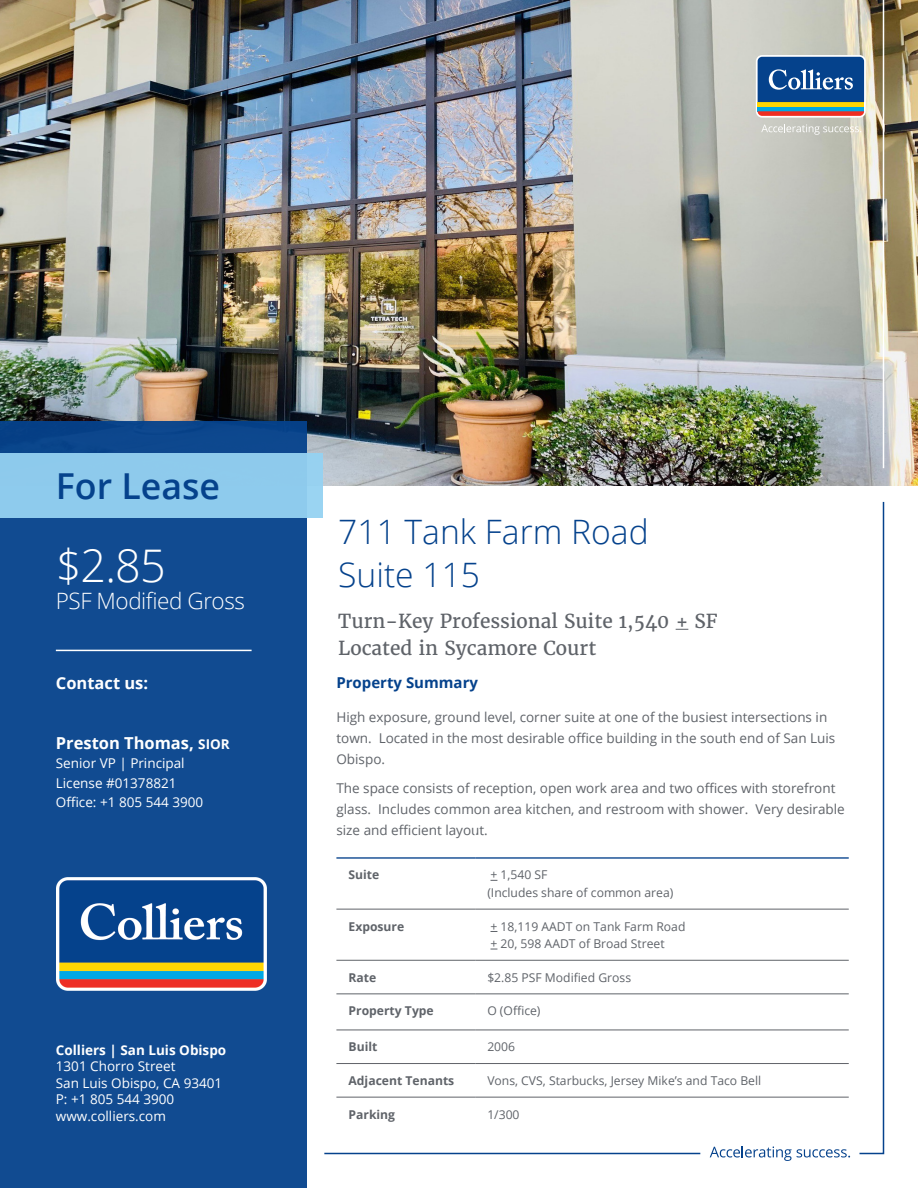
<style>
.page{position:relative;width:918px;height:1188px;background:#fff}
.page>*{position:absolute;margin:0;border:0;box-sizing:border-box;transform-origin:0 0}
.t1{font:300 45px "Open Sans";color:#fff}
.t2{font:600 35.7px "Open Sans";color:#05428c}
.Header_1{font:300 33.6px "Open Sans";color:#05428c}
.t3{font:300 22.5px "Open Sans";letter-spacing:-.02em;color:#fff}
.Callout{font:19.2px "Merriweather";color:#5f6369}
.t4{font:700 16.5px "Open Sans";color:#fff}
.Subtitle{font:700 15px "Open Sans";color:#05428c}
.Copy{font:13.5px/21px "Open Sans";color:#5f6369}
.t5{font:13.5px/19.5px "Open Sans";color:#fff}
.t6{font:700 13.5px "Open Sans";color:#fff}
.t7{font:12.15px "Open Sans";color:#5f6369}
.t8{font:700 12.15px "Open Sans";color:#5f6369}
.s1{font-size:13.5px}
</style>
<div class="page">
<img style="left:0;top:0;width:918px;height:485px">
<svg style="left:859px;top:501px;width:26px;height:654px"></svg>
<hr style="left:324px;top:1153px;width:376px;height:1px;background:#05428c">
<hr style="left:883px;top:0;width:1px;height:468px;background:#fff">
<div style="left:0;top:421px;width:307px;height:767px;background:#114b91"></div>
<svg style="left:710px;top:1146px;width:140px;height:15px"></svg>
<img style="left:57px;top:878px;width:209px;height:113px">
<svg style="left:756px;top:55px;width:110px;height:63px"></svg>
<hr style="left:758px;top:107px;width:106px;height:4px;background:#00a8e4">
<div style="left:758px;top:102px;width:106px;height:5px;background:#fed503"></div>
<svg style="left:758px;top:111px;width:106px;height:5px"></svg>
<svg style="left:758px;top:57px;width:106px;height:45px;background:#205698"></svg>
<svg style="left:761px;top:124px;width:100px;height:11px"></svg>
<div style="left:0;top:453px;width:323px;height:64px;background:#8ecbed"></div>
<hr style="left:56px;top:650px;width:196px;height:1px;background:#fff">
<svg style="left:676px;top:629px;width:12px;height:1px"></svg>
<hr style="left:336px;top:909px;width:139px;height:1px;background:#5f6369">
<hr style="left:475px;top:909px;width:374px;height:1px;background:#5f6369">
<hr style="left:336px;top:960px;width:139px;height:1px;background:#5f6369">
<hr style="left:475px;top:960px;width:374px;height:1px;background:#5f6369">
<hr style="left:336px;top:994px;width:139px;height:1px;background:#5f6369">
<hr style="left:475px;top:994px;width:374px;height:1px;background:#5f6369">
<hr style="left:336px;top:1030px;width:139px;height:1px;background:#5f6369">
<hr style="left:475px;top:1030px;width:374px;height:1px;background:#5f6369">
<hr style="left:336px;top:1063px;width:139px;height:1px;background:#5f6369">
<hr style="left:475px;top:1063px;width:374px;height:1px;background:#5f6369">
<hr style="left:336px;top:1097px;width:139px;height:1px;background:#5f6369">
<hr style="left:475px;top:1097px;width:374px;height:1px;background:#5f6369">
<hr style="left:336px;top:857px;width:139px;height:2px;background:#05428c">
<hr style="left:475px;top:857px;width:374px;height:2px;background:#05428c">
<p class="t2" style="left:56px;top:461px;width:166px">For Lease</p>
<p class="t1" style="left:56px;top:535px;width:111px">$2.85</p>
<p class="t3" style="left:56px;top:586px;width:191px">PSF Modified Gross</p>
<p class="t4" style="left:56px;top:672px;width:94px">Contact us:</p>
<p class="t4" style="left:56px;top:731px;width:175px">Preston Thomas, <span class="s1">SIOR</span></p>
<p class="t5" style="left:56px;top:753px;width:130px">Senior VP | Principal</p>
<p class="t5" style="left:56px;top:773px;width:149px">License #01378821<br>Office: +1 805 544 3900</p>
<p class="t6" style="left:56px;top:1040px;width:172px">Colliers | San Luis Obispo</p>
<p class="t5" style="left:56px;top:1056px;width:121px">1301 Chorro Street</p>
<p class="t5" style="left:56px;top:1073px;width:168px">San Luis Obispo, CA 93401</p>
<p class="t5" style="left:56px;top:1089px;width:120px">P: +1 805 544 3900</p>
<p class="t5" style="left:56px;top:1106px;width:112px">www.colliers.com</p>
<p class="Header_1" style="left:338px;top:508px;width:312px">711 Tank Farm Road</p>
<p class="Header_1" style="left:338px;top:552px;width:143px">Suite 115</p>
<p class="Callout" style="left:338px;top:609px;width:381px">Turn-Key Professional Suite 1,540 + SF</p>
<p class="Callout" style="left:338px;top:636px;width:260px">Located in Sycamore Court</p>
<p class="Subtitle" style="left:336px;top:672px;width:143px">Property Summary</p>
<p class="Copy" style="left:336px;top:707px;width:500px">High exposure, ground level, corner suite at one of the busiest intersections in town. Located in the most desirable office building in the south end of San Luis<br>Obispo.</p>
<p class="Copy" style="left:336px;top:777px;width:510px">The space consists of reception, open work area and two offices with storefront glass. Includes common area kitchen, and restroom with shower. Very desirable size and efficient layout.</p>
<p class="t8" style="left:349px;top:866px;width:32px">Suite</p>
<p class="t7" style="left:491px;top:867px;width:58px">+ 1,540 SF</p>
<p class="t7" style="left:487px;top:884px;width:188px">(Includes share of common area)</p>
<p class="t8" style="left:349px;top:918px;width:57px">Exposure</p>
<p class="t7" style="left:491px;top:918px;width:197px">+ 18,119 AADT on Tank Farm Road</p>
<p class="t7" style="left:491px;top:935px;width:176px">+ 20, 598 AADT of Broad Street</p>
<p class="t8" style="left:349px;top:969px;width:29px">Rate</p>
<p class="t7" style="left:487px;top:969px;width:145px">$2.85 PSF Modified Gross</p>
<p class="t8" style="left:349px;top:1002px;width:87px">Property Type</p>
<p class="t7" style="left:487px;top:1003px;width:55px">O (Office)</p>
<p class="t8" style="left:349px;top:1038px;width:30px">Built</p>
<p class="t7" style="left:487px;top:1039px;width:29px">2006</p>
<p class="t8" style="left:349px;top:1072px;width:107px">Adjacent Tenants</p>
<p class="t7" style="left:487px;top:1072px;width:275px">Vons, CVS, Starbucks, Jersey Mike’s and Taco Bell</p>
<p class="t8" style="left:349px;top:1106px;width:48px">Parking</p>
<p class="t7" style="left:487px;top:1106px;width:34px">1/300</p>
</div>
